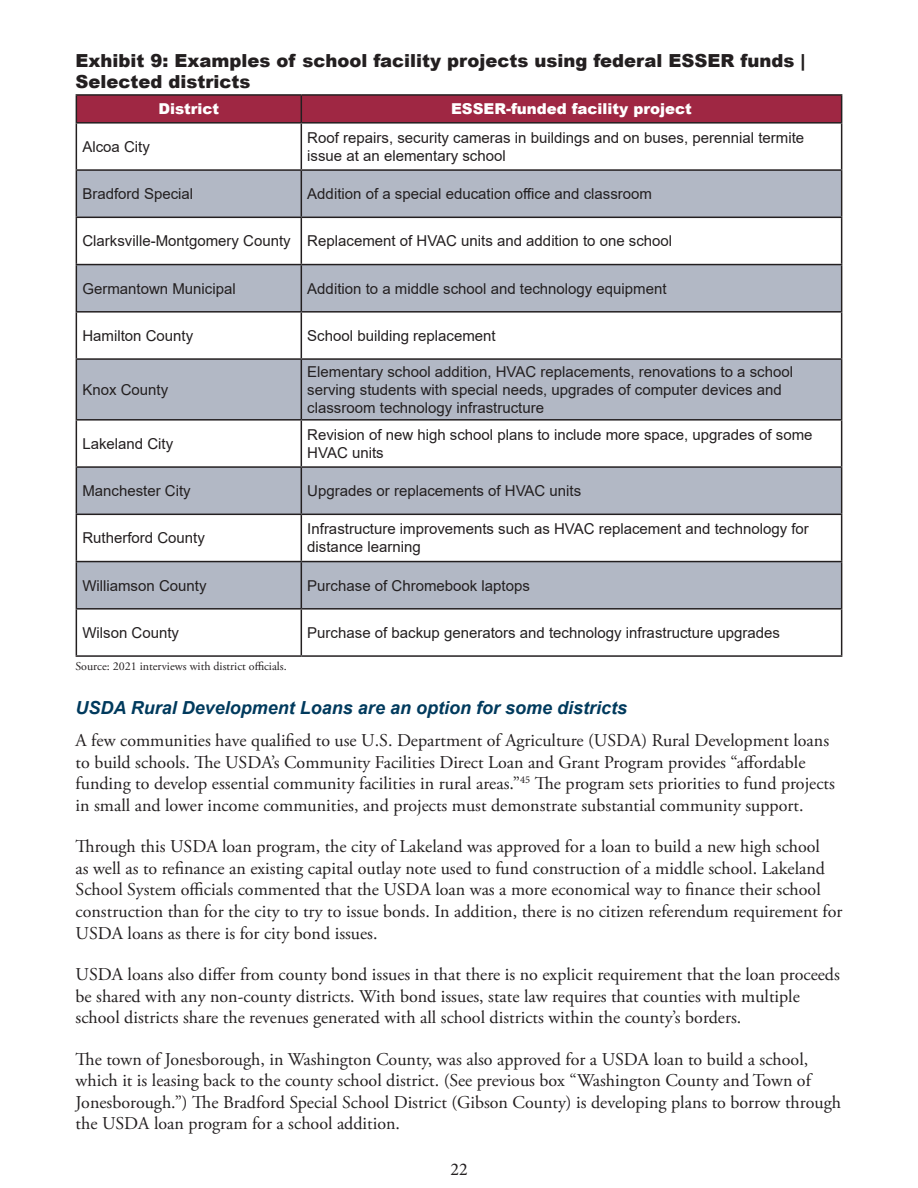
<style>
.page{position:relative;width:918px;height:1188px;background:#fff}
.page>*{position:absolute;margin:0;border:0;box-sizing:border-box;transform-origin:0 0}
.t1{font:18px/21.6px "Adobe Garamond Pro";color:#231f20}
.t2{font:900 18px/21.6px "Arial";color:#231f20}
.t3{font:italic 700 18px "Arial";color:#003a5d}
.t4{font:18px "Minion Pro";color:#231f20}
.t5{font:15px/18px "Arial";color:#231f20}
.t6{font:900 15px "Arial";color:#fff}
.t7{font:12px "Adobe Garamond Pro";color:#231f20}
</style>
<div class="page">
<svg style="left:77px;top:171px;width:764px;height:437px;fill:#b2b8c5"></svg>
<hr style="left:76px;top:94px;width:225px;height:2px;background:#231f20">
<hr style="left:301px;top:94px;width:541px;height:2px;background:#231f20">
<div style="left:76px;top:95px;width:766px;height:27px;background:#9f2743"></div>
<hr style="left:76px;top:122px;width:225px;height:2px;background:#231f20">
<hr style="left:76px;top:124px;width:1px;height:45px;background:#231f20">
<hr style="left:301px;top:122px;width:541px;height:2px;background:#231f20">
<hr style="left:301px;top:124px;width:1px;height:45px;background:#231f20">
<hr style="left:841px;top:124px;width:1px;height:45px;background:#231f20">
<hr style="left:76px;top:218px;width:1px;height:46px;background:#231f20">
<hr style="left:301px;top:218px;width:1px;height:46px;background:#231f20">
<hr style="left:841px;top:218px;width:1px;height:46px;background:#231f20">
<hr style="left:76px;top:313px;width:1px;height:45px;background:#231f20">
<hr style="left:301px;top:313px;width:1px;height:45px;background:#231f20">
<hr style="left:841px;top:313px;width:1px;height:45px;background:#231f20">
<hr style="left:76px;top:421px;width:1px;height:45px;background:#231f20">
<hr style="left:301px;top:421px;width:1px;height:45px;background:#231f20">
<hr style="left:841px;top:421px;width:1px;height:45px;background:#231f20">
<hr style="left:76px;top:466px;width:225px;height:2px;background:#231f20">
<hr style="left:76px;top:468px;width:1px;height:46px;background:#231f20">
<hr style="left:301px;top:466px;width:541px;height:2px;background:#231f20">
<hr style="left:301px;top:468px;width:1px;height:46px;background:#231f20">
<hr style="left:841px;top:468px;width:1px;height:46px;background:#231f20">
<hr style="left:76px;top:514px;width:225px;height:1px;background:#231f20">
<hr style="left:76px;top:515px;width:1px;height:46px;background:#231f20">
<hr style="left:301px;top:514px;width:541px;height:1px;background:#231f20">
<hr style="left:301px;top:515px;width:1px;height:46px;background:#231f20">
<hr style="left:841px;top:515px;width:1px;height:46px;background:#231f20">
<hr style="left:76px;top:610px;width:1px;height:45px;background:#231f20">
<hr style="left:301px;top:610px;width:1px;height:45px;background:#231f20">
<hr style="left:841px;top:610px;width:1px;height:45px;background:#231f20">
<hr style="left:76px;top:655px;width:225px;height:2px;background:#231f20">
<hr style="left:301px;top:655px;width:541px;height:2px;background:#231f20">
<hr style="left:76px;top:561px;width:225px;height:1px;background:#231f20">
<hr style="left:76px;top:562px;width:1px;height:46px;background:#231f20">
<hr style="left:76px;top:608px;width:225px;height:2px;background:#231f20">
<hr style="left:301px;top:561px;width:541px;height:1px;background:#231f20">
<hr style="left:301px;top:562px;width:1px;height:46px;background:#231f20">
<hr style="left:841px;top:562px;width:1px;height:46px;background:#231f20">
<hr style="left:301px;top:608px;width:541px;height:2px;background:#231f20">
<hr style="left:76px;top:358px;width:225px;height:2px;background:#231f20">
<hr style="left:76px;top:360px;width:1px;height:59px;background:#231f20">
<hr style="left:76px;top:419px;width:225px;height:2px;background:#231f20">
<hr style="left:301px;top:358px;width:541px;height:2px;background:#231f20">
<hr style="left:301px;top:360px;width:1px;height:59px;background:#231f20">
<hr style="left:841px;top:360px;width:1px;height:59px;background:#231f20">
<hr style="left:301px;top:419px;width:541px;height:2px;background:#231f20">
<hr style="left:76px;top:264px;width:225px;height:1px;background:#231f20">
<hr style="left:76px;top:265px;width:1px;height:46px;background:#231f20">
<hr style="left:76px;top:311px;width:225px;height:2px;background:#231f20">
<hr style="left:301px;top:264px;width:541px;height:1px;background:#231f20">
<hr style="left:301px;top:265px;width:1px;height:46px;background:#231f20">
<hr style="left:841px;top:265px;width:1px;height:46px;background:#231f20">
<hr style="left:301px;top:311px;width:541px;height:2px;background:#231f20">
<hr style="left:76px;top:169px;width:225px;height:2px;background:#231f20">
<hr style="left:76px;top:171px;width:1px;height:46px;background:#231f20">
<hr style="left:76px;top:217px;width:225px;height:1px;background:#231f20">
<hr style="left:301px;top:169px;width:541px;height:2px;background:#231f20">
<hr style="left:301px;top:171px;width:1px;height:46px;background:#231f20">
<hr style="left:841px;top:171px;width:1px;height:46px;background:#231f20">
<hr style="left:301px;top:217px;width:541px;height:1px;background:#231f20">
<p class="t2" style="left:76px;top:49px;width:731px">Exhibit 9: Examples of school facility projects using federal ESSER funds |<br>Selected districts</p>
<p class="t6" style="left:158px;top:98px;width:62px">District</p>
<p class="t6" style="left:451px;top:98px;width:242px">ESSER-funded facility project</p>
<p class="t5" style="left:82px;top:138px;width:69px">Alcoa City</p>
<p class="t5" style="left:307px;top:129px;width:498px">Roof repairs, security cameras in buildings and on buses, perennial termite issue at an elementary school</p>
<p class="t5" style="left:82px;top:185px;width:112px">Bradford Special</p>
<p class="t5" style="left:307px;top:185px;width:346px">Addition of a special education office and classroom</p>
<p class="t5" style="left:82px;top:232px;width:210px">Clarksville-Montgomery County</p>
<p class="t5" style="left:307px;top:232px;width:366px">Replacement of HVAC units and addition to one school</p>
<p class="t5" style="left:82px;top:279px;width:155px">Germantown Municipal</p>
<p class="t5" style="left:307px;top:279px;width:361px">Addition to a middle school and technology equipment</p>
<p class="t5" style="left:82px;top:327px;width:112px">Hamilton County</p>
<p class="t5" style="left:307px;top:327px;width:190px">School building replacement</p>
<p class="t5" style="left:82px;top:381px;width:87px">Knox County</p>
<p class="t5" style="left:307px;top:363px;width:487px">Elementary school addition, HVAC replacements, renovations to a school serving students with special needs, upgrades of computer devices and classroom technology infrastructure</p>
<p class="t5" style="left:82px;top:435px;width:92px">Lakeland City</p>
<p class="t5" style="left:307px;top:426px;width:507px">Revision of new high school plans to include more space, upgrades of some<br>HVAC units</p>
<p class="t5" style="left:82px;top:482px;width:110px">Manchester City</p>
<p class="t5" style="left:307px;top:482px;width:276px">Upgrades or replacements of HVAC units</p>
<p class="t5" style="left:82px;top:529px;width:124px">Rutherford County</p>
<p class="t5" style="left:307px;top:520px;width:503px">Infrastructure improvements such as HVAC replacement and technology for distance learning</p>
<p class="t5" style="left:82px;top:576px;width:126px">Williamson County</p>
<p class="t5" style="left:307px;top:576px;width:224px">Purchase of Chromebook laptops</p>
<p class="t5" style="left:82px;top:624px;width:98px">Wilson County</p>
<p class="t5" style="left:307px;top:624px;width:474px">Purchase of backup generators and technology infrastructure upgrades</p>
<p class="t7" style="left:76px;top:659px;width:213px">Source: 2021 interviews with district officials.</p>
<p class="t3" style="left:76px;top:695px;width:553px">USDA Rural Development Loans are an option for some districts</p>
<p class="t1" style="left:76px;top:730px;width:761px">A few communities have qualified to use U.S. Department of Agriculture (USDA) Rural Development loans to build schools. The USDA’s Community Facilities Direct Loan and Grant Program provides “affordable funding to develop essential community facilities in rural areas.”<sup>45</sup> The program sets priorities to fund projects in small and lower income communities, and projects must demonstrate substantial community support.</p>
<p class="t1" style="left:76px;top:836px;width:768px">Through this USDA loan program, the city of Lakeland was approved for a loan to build a new high school<br>as well as to refinance an existing capital outlay note used to fund construction of a middle school. Lakeland School System officials commented that the USDA loan was a more economical way to finance their school construction than for the city to try to issue bonds. In addition, there is no citizen referendum requirement for USDA loans as there is for city bond issues.</p>
<p class="t1" style="left:76px;top:964px;width:766px">USDA loans also differ from county bond issues in that there is no explicit requirement that the loan proceeds be shared with any non-county districts. With bond issues, state law requires that counties with multiple school districts share the revenues generated with all school districts within the county’s borders.</p>
<p class="t1" style="left:76px;top:1049px;width:767px">The town of Jonesborough, in Washington County, was also approved for a USDA loan to build a school, which it is leasing back to the county school district. (See previous box “Washington County and Town of Jonesborough.”) The Bradford Special School District (Gibson County) is developing plans to borrow through the USDA loan program for a school addition.</p>
<p class="t4" style="left:450px;top:1157px;width:19px">22</p>
</div>
